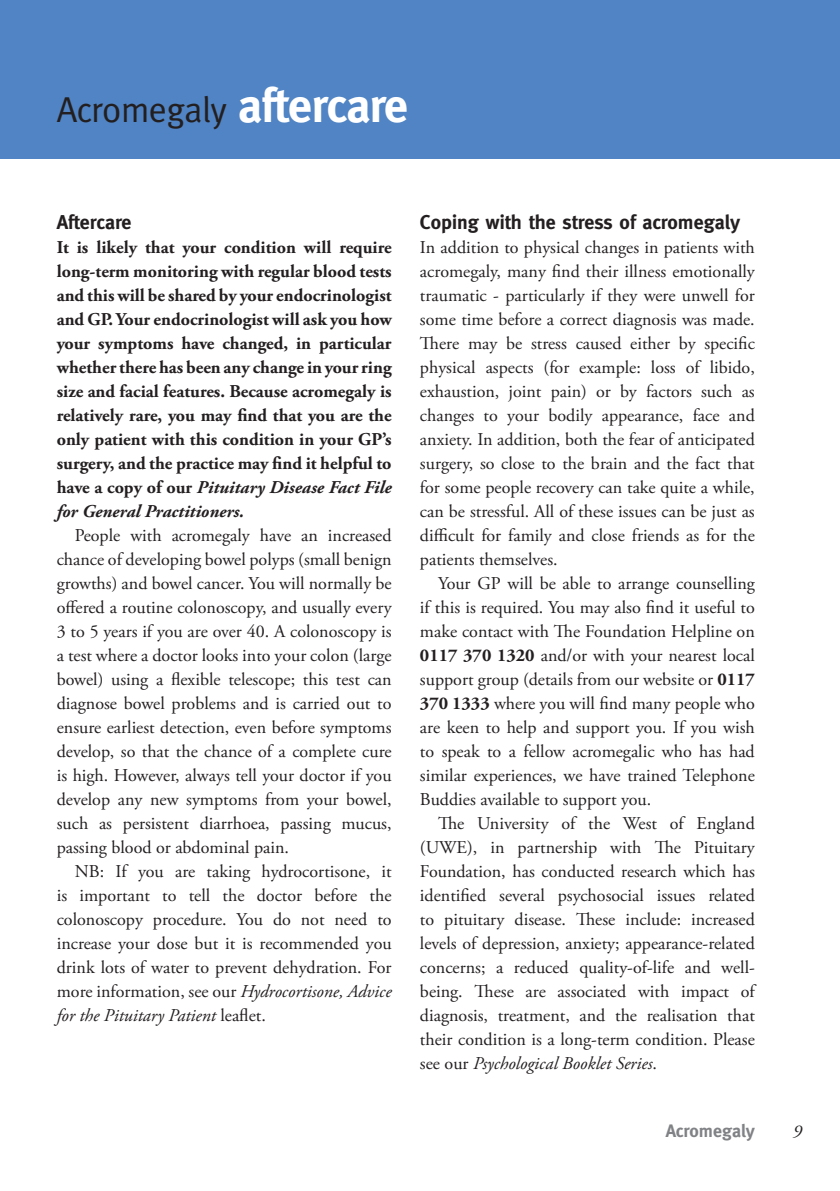
<style>
.page{position:relative;width:840px;height:1191px;background:#fff}
.page>*{position:absolute;margin:0;border:0;box-sizing:border-box;transform-origin:0 0}
.subhead{font:36px "Meta";letter-spacing:-.015em;color:#231f20}
.subhead-2{font:700 20px "Meta";color:#231f20}
.body_indent{font:18px/24px "Adobe Garamond Pro";color:#231f20;text-align:justify}
.body_noindent{font:18px/24px "Adobe Garamond Pro";color:#231f20;text-align:justify}
.Bold_intro_para{font:700 18px/24px "Adobe Garamond Pro";color:#231f20;text-align:justify}
.t1{font:700 18px "Meta";color:#808285}
.t2{font:italic 18px "Adobe Garamond Pro";color:#231f20}
.s1{font-weight:700;font-size:48px;color:#fff}
.s2{font-style:italic}
.s3{font-weight:700}
</style>
<div class="page">
<div style="left:0;top:0;width:839px;height:159px;background:#5084c4"></div>
<p class="subhead" style="left:57px;top:89px;width:353px">Acromegaly <span class="s1">aftercare</span></p>
<p class="subhead-2" style="left:57px;top:211px;width:76px">Aftercare</p>
<p class="Bold_intro_para" style="left:57px;top:236px;width:336px">It is likely that your condition will require long-term monitoring with regular blood tests and this will be shared by your endocrinologist and GP. Your endocrinologist will ask you how your symptoms have changed, in particular whether there has been any change in your ring size and facial features. Because acromegaly is relatively rare, you may find that you are the only patient with this condition in your GP’s surgery, and the practice may find it helpful to have a copy of our <span class="s2">Pituitary Disease Fact File for General Practitioners.</span></p>
<p class="body_indent" style="left:57px;top:524px;width:336px;text-indent:18px">People with acromegaly have an increased chance of developing bowel polyps (small benign growths) and bowel cancer. You will normally be offered a routine colonoscopy, and usually every 3 to 5 years if you are over 40. A colonoscopy is a test where a doctor looks into your colon (large bowel) using a flexible telescope; this test can diagnose bowel problems and is carried out to ensure earliest detection, even before symptoms develop, so that the chance of a complete cure is high. However, always tell your doctor if you develop any new symptoms from your bowel, such as persistent diarrhoea, passing mucus, passing blood or abdominal pain.</p>
<p class="body_indent" style="left:57px;top:860px;width:336px;text-indent:18px">NB: If you are taking hydrocortisone, it is important to tell the doctor before the colonoscopy procedure. You do not need to increase your dose but it is recommended you drink lots of water to prevent dehydration. For more information, see our <span class="s2">Hydrocortisone, Advice for the Pituitary Patient</span> leaflet.</p>
<p class="subhead-2" style="left:420px;top:211px;width:321px">Coping with the stress of acromegaly</p>
<p class="body_noindent" style="left:420px;top:236px;width:336px">In addition to physical changes in patients with acromegaly, many find their illness emotionally traumatic - particularly if they were unwell for some time before a correct diagnosis was made.<br>There may be stress caused either by specific physical aspects (for example: loss of libido, exhaustion, joint pain) or by factors such as changes to your bodily appearance, face and anxiety. In addition, both the fear of anticipated surgery, so close to the brain and the fact that for some people recovery can take quite a while, can be stressful. All of these issues can be just as difficult for family and close friends as for the patients themselves.</p>
<p class="body_indent" style="left:420px;top:572px;width:336px;text-indent:18px">Your GP will be able to arrange counselling if this is required. You may also find it useful to make contact with The Foundation Helpline on <span class="s3">0117 370 1320</span> and/or with your nearest local support group (details from our website or <span class="s3">0117<br>370 1333</span> where you will find many people who are keen to help and support you. If you wish to speak to a fellow acromegalic who has had similar experiences, we have trained Telephone Buddies available to support you.</p>
<p class="body_indent" style="left:420px;top:812px;width:336px;text-indent:18px">The University of the West of England (UWE), in partnership with The Pituitary Foundation, has conducted research which has identified several psychosocial issues related to pituitary disease. These include: increased levels of depression, anxiety; appearance-related concerns; a reduced quality-of-life and well&shy;being. These are associated with impact of diagnosis, treatment, and the realisation that their condition is a long-term condition. Please see our <span class="s2">Psychological Booklet Series</span>.</p>
<p class="t1" style="left:665px;top:1120px;width:90px">Acromegaly</p>
<p class="t2" style="left:792px;top:1120px;width:10px">9</p>
</div>
